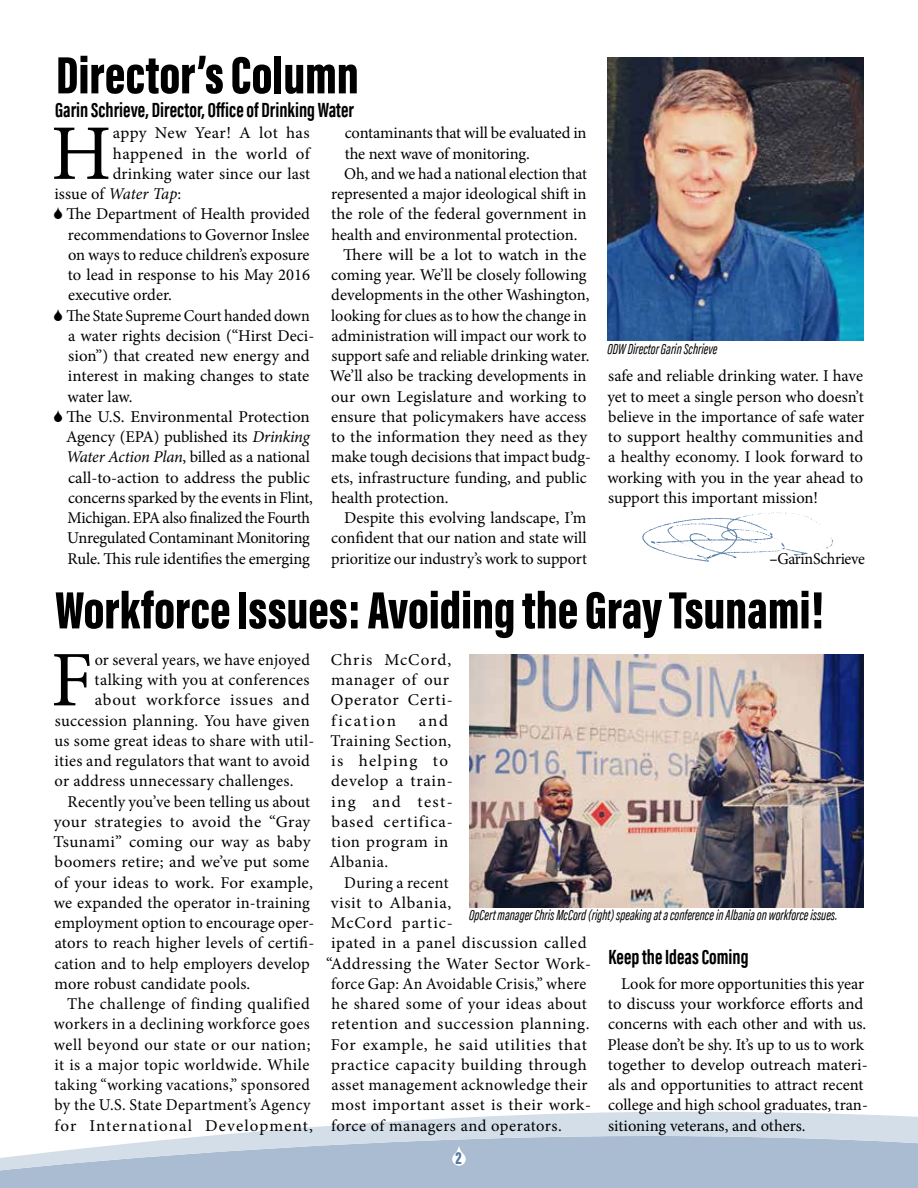
<style>
.page{position:relative;width:918px;height:1188px;background:#fff}
.page>*{position:absolute;margin:0;border:0;box-sizing:border-box;transform-origin:0 0}
.t1{font:78.75px "Minion Pro";color:#000}
.t2{font:900 54px "Acumin Pro Extra Cond";color:#000}
.t3{font:700 21px "Acumin Pro Extra Cond";color:#000}
.t4{font:900 18px "Acumin Pro Extra Cond";color:#537aa4}
.t5{font:16.5px/20.2px "Minion Pro";letter-spacing:.005em;color:#000;text-align:justify}
.t6{font:16.5px "Minion Pro";letter-spacing:.025em;color:#000}
.t7{font:16.5px/20.2px "Minion Pro";letter-spacing:.04em;color:#000}
.t8{font:16.5px "Minion Pro";letter-spacing:.035em;color:#000}
.t9{font:16.5px "Minion Pro";letter-spacing:.03em;color:#000}
.t10{font:16.5px "Minion Pro";letter-spacing:-.015em;color:#000}
.t11{font:16.5px/20.2px "Minion Pro";letter-spacing:.05em;color:#000}
.t12{font:16.5px "Minion Pro";letter-spacing:-.02em;color:#000}
.t13{font:16.5px "Minion Pro";letter-spacing:.065em;color:#000}
.t14{font:16.5px "Minion Pro";letter-spacing:-.025em;color:#000}
.t15{font:italic 15px "Acumin Pro Extra Cond";color:#000}
.s1{font-style:italic}
.s2{font-weight:600}
</style>
<div class="page">
<img style="left:608px;top:57px;width:256px;height:284px">
<img style="left:469px;top:654px;width:395px;height:240px">
<svg style="left:0;top:894px;width:918px;height:294px"></svg>
<svg style="left:452px;top:1145px;width:14px;height:21px"></svg>
<img style="left:642px;top:512px;width:190px;height:50px">
<h2 class="t2" style="left:56px;top:42px;width:304px">Director’s Column</h2>
<p class="t3" style="left:55px;top:97px;width:300px">Garin Schrieve, Director, Office of Drinking Water</p>
<h1 class="t1" style="left:51px;top:101px;width:62px">H</h1>
<p class="t5" style="left:113px;top:123px;width:198px">appy New Year! A lot has</p>
<p class="t5" style="left:345px;top:123px;width:243px">contaminants that will be evaluated in</p>
<p class="t10" style="left:345px;top:142px;width:187px">the next wave of monitoring.</p>
<p class="t5" style="left:344px;top:164px;width:244px">Oh, and we had a national election that</p>
<p class="t5" style="left:331px;top:184px;width:257px">represented a major ideological shift in</p>
<p class="t5" style="left:331px;top:204px;width:257px">the role of the federal government in</p>
<p class="t5" style="left:331px;top:224px;width:248px">health and environmental protection.</p>
<p class="t5" style="left:343px;top:245px;width:245px">There will be a lot to watch in the</p>
<p class="t5" style="left:331px;top:265px;width:257px">coming year. We’ll be closely following</p>
<p class="t5" style="left:331px;top:285px;width:260px">developments in the other Washington,</p>
<p class="t5" style="left:331px;top:305px;width:257px">looking for clues as to how the change in</p>
<p class="t5" style="left:331px;top:326px;width:256px">administration will impact our work to</p>
<p class="t5" style="left:331px;top:346px;width:260px">support safe and reliable drinking water.</p>
<p class="t5" style="left:330px;top:366px;width:258px">We’ll also be tracking developments in</p>
<p class="t5" style="left:331px;top:386px;width:257px">our own Legislature and working to</p>
<p class="t5" style="left:331px;top:407px;width:257px">ensure that policymakers have access</p>
<p class="t5" style="left:331px;top:427px;width:258px">to the information they need as they</p>
<p class="t5" style="left:331px;top:447px;width:261px">make tough decisions that impact budg-</p>
<p class="t5" style="left:331px;top:467px;width:257px">ets, infrastructure funding, and public</p>
<p class="t5" style="left:331px;top:488px;width:119px">health protection.</p>
<p class="t5" style="left:344px;top:508px;width:244px">Despite this evolving landscape, I’m</p>
<p class="t5" style="left:331px;top:528px;width:257px">confident that our nation and state will</p>
<p class="t5" style="left:331px;top:548px;width:257px">prioritize our industry’s work to support</p>
<p class="t6" style="left:113px;top:142px;width:199px">happened in the world of</p>
<p class="t5" style="left:113px;top:164px;width:199px">drinking water since our last</p>
<p class="t5" style="left:54px;top:184px;width:128px">issue of <span class="s1">Water Tap</span>:</p>
<p class="t5" style="left:66px;top:204px;width:245px">The Department of Health provided</p>
<p class="t5" style="left:68px;top:224px;width:243px">recommendations to Governor Inslee</p>
<p class="t5" style="left:68px;top:245px;width:243px">on ways to reduce children’s exposure</p>
<p class="t5" style="left:68px;top:265px;width:244px">to lead in response to his May 2016</p>
<p class="t5" style="left:68px;top:285px;width:105px">executive order.</p>
<p class="t5" style="left:66px;top:305px;width:245px">The State Supreme Court handed down</p>
<p class="t5" style="left:68px;top:326px;width:248px">a water rights decision (“Hirst Deci-</p>
<p class="t5" style="left:68px;top:346px;width:243px">sion”) that created new energy and</p>
<p class="t5" style="left:68px;top:366px;width:243px">interest in making changes to state</p>
<p class="t5" style="left:67px;top:386px;width:67px">water law.</p>
<p class="t5" style="left:66px;top:407px;width:245px">The U.S. Environmental Protection</p>
<p class="t10" style="left:66px;top:426px;width:245px">Agency (EPA) published its <span class="s1">Drinking</span></p>
<p class="t5" style="left:66px;top:447px;width:245px"><span class="s1">Water Action Plan</span>, billed as a national</p>
<p class="t5" style="left:68px;top:467px;width:243px">call-to-action to address the public</p>
<p class="t5" style="left:68px;top:488px;width:246px">concerns sparked by the events in Flint,</p>
<p class="t10" style="left:68px;top:507px;width:244px">Michigan. EPA also finalized the Fourth</p>
<p class="t12" style="left:67px;top:527px;width:244px">Unregulated Contaminant Monitoring</p>
<p class="t5" style="left:68px;top:548px;width:244px">Rule. This rule identifies the emerging</p>
<p class="t15" style="left:608px;top:339px;width:112px">ODW Director Garin Schrieve</p>
<p class="t5" style="left:607px;top:366px;width:259px">safe and reliable drinking water. I have yet to meet a single person who doesn’t believe in the importance of safe water to support healthy communities and a healthy economy. I look forward to working with you in the year ahead to support this important mission!</p>
<p class="t14" style="left:770px;top:547px;width:97px"><span class="s2">–</span>Garin Schrieve</p>
<h2 class="t2" style="left:55px;top:577px;width:770px">Workforce Issues: Avoiding the Gray Tsunami!</h2>
<h1 class="t1" style="left:51px;top:627px;width:43px">F</h1>
<p class="t5" style="left:95px;top:650px;width:217px">or several years, we have enjoyed</p>
<p class="t11" style="left:331px;top:650px;width:124px">Chris McCord, manager of our<br>Operator Certi&shy;fication</p>
<p class="t5" style="left:95px;top:670px;width:217px">talking with you at conferences</p>
<p class="t7" style="left:95px;top:690px;width:216px">about workforce issues and</p>
<p class="t5" style="left:55px;top:710px;width:257px">succession planning. You have given</p>
<p class="t5" style="left:54px;top:731px;width:261px">us some great ideas to share with util-</p>
<p class="t5" style="left:54px;top:751px;width:257px">ities and regulators that want to avoid</p>
<p class="t5" style="left:55px;top:771px;width:241px">or address unnecessary challenges.</p>
<p class="t5" style="left:68px;top:791px;width:244px">Recently you’ve been telling us about</p>
<p class="t6" style="left:54px;top:811px;width:258px">your strategies to avoid the “Gray</p>
<p class="t5" style="left:54px;top:832px;width:258px">Tsunami” coming our way as baby</p>
<p class="t5" style="left:55px;top:852px;width:256px">boomers retire; and we’ve put some</p>
<p class="t5" style="left:55px;top:872px;width:260px">of your ideas to work. For example,</p>
<p class="t5" style="left:54px;top:893px;width:257px">we expanded the operator in-training</p>
<p class="t5" style="left:55px;top:913px;width:261px">employment option to encourage oper-</p>
<p class="t5" style="left:55px;top:933px;width:261px">ators to reach higher levels of certifi-</p>
<p class="t5" style="left:55px;top:953px;width:257px">cation and to help employers develop</p>
<p class="t5" style="left:55px;top:974px;width:197px">more robust candidate pools.</p>
<p class="t9" style="left:67px;top:993px;width:244px">The challenge of finding qualified</p>
<p class="t5" style="left:54px;top:1014px;width:257px">workers in a declining workforce goes</p>
<p class="t6" style="left:54px;top:1033px;width:258px">well beyond our state or our nation;</p>
<p class="t6" style="left:54px;top:1054px;width:257px">it is a major topic worldwide. While</p>
<p class="t6" style="left:54px;top:1074px;width:257px">taking “working vacations,” sponsored</p>
<p class="t5" style="left:55px;top:1095px;width:257px">by the U.S. State Department’s Agency</p>
<p class="t13" style="left:55px;top:1114px;width:260px">for International Development,</p>
<p class="t7" style="left:329px;top:710px;width:125px;text-indent:90px">and<br>Training Section, is helping to develop a train&shy;ing and test&shy;based certifica&shy;tion program in<br>Albania.</p>
<p class="t6" style="left:344px;top:871px;width:106px">During a recent</p>
<p class="t7" style="left:331px;top:893px;width:122px">visit to Albania,</p>
<p class="t11" style="left:331px;top:913px;width:124px">McCord partic-</p>
<p class="t8" style="left:331px;top:932px;width:257px">ipated in a panel discussion called</p>
<p class="t9" style="left:326px;top:952px;width:267px">“Addressing the Water Sector Work-</p>
<p class="t5" style="left:331px;top:974px;width:257px">force Gap: An Avoidable Crisis,” where</p>
<p class="t6" style="left:331px;top:993px;width:257px">he shared some of your ideas about</p>
<p class="t8" style="left:331px;top:1013px;width:260px">retention and succession planning.</p>
<p class="t7" style="left:331px;top:1034px;width:258px">For example, he said utilities that</p>
<p class="t8" style="left:331px;top:1054px;width:257px">practice capacity building through</p>
<p class="t6" style="left:331px;top:1074px;width:258px">asset management acknowledge their</p>
<p class="t9" style="left:331px;top:1094px;width:261px">most important asset is their work-</p>
<p class="t6" style="left:331px;top:1114px;width:232px">force of managers and operators.</p>
<p class="t15" style="left:469px;top:906px;width:370px">OpCert manager Chris McCord (right) speaking at a conference in Albania on workforce issues.</p>
<p class="t3" style="left:609px;top:944px;width:142px">Keep the Ideas Coming</p>
<p class="t5" style="left:608px;top:974px;width:262px;text-align:left;text-indent:14px">Look for more opportunities this year to discuss your workforce efforts and concerns with each other and with us.<br>Please don’t be shy. It’s up to us to work together to develop outreach materi&shy;als and opportunities to attract recent college and high school graduates, tran&shy;sitioning veterans, and others.</p>
<p class="t4" style="left:456px;top:1147px;width:8px">2</p>
</div>
